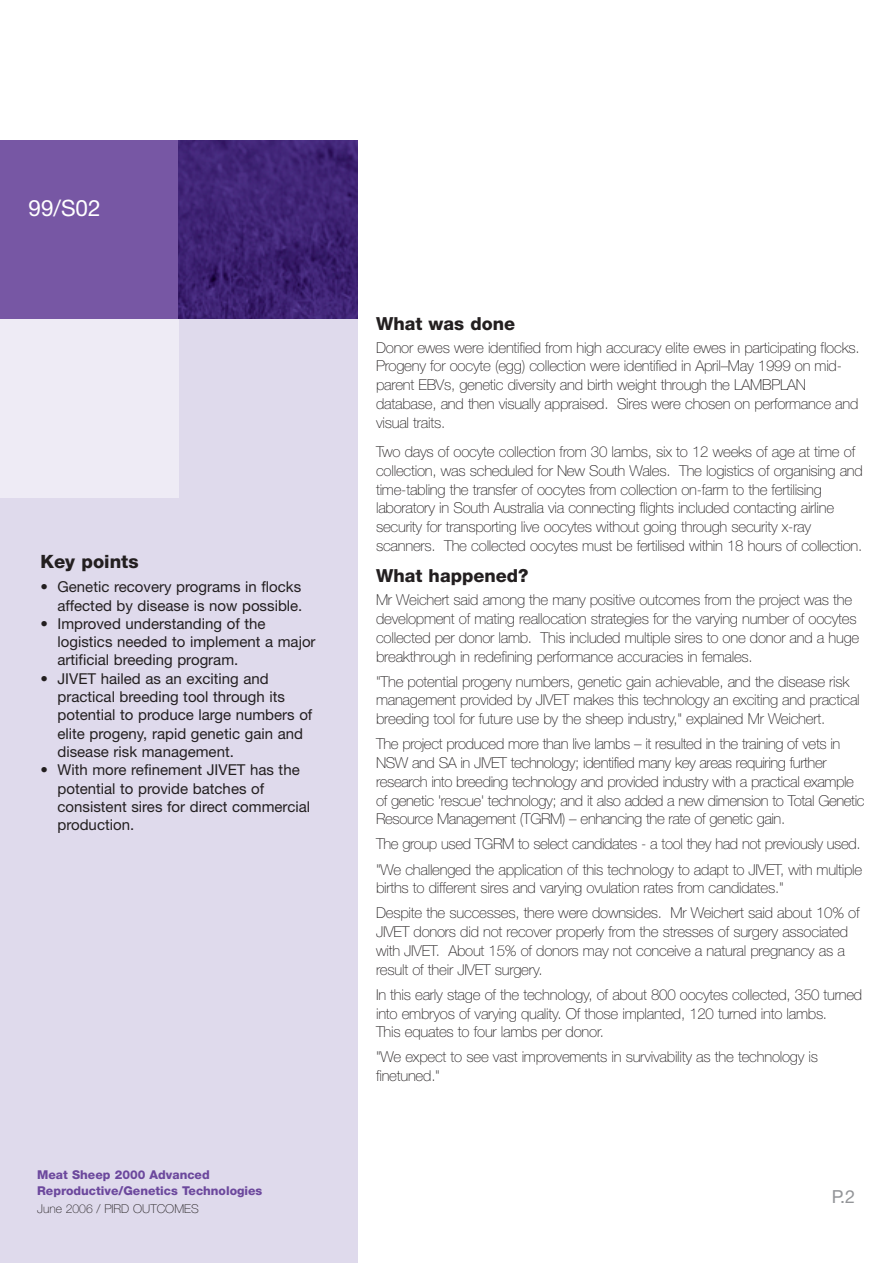
<style>
.page{position:relative;width:893px;height:1263px;background:#fff}
.page>*{position:absolute;margin:0;border:0;box-sizing:border-box;transform-origin:0 0}
.t1{font:22.5px "Helvetica Neue";color:#fff}
.t2{font:800 18.3px "Helvetica Neue";color:#231f20}
.t3{font:800 18px "Helvetica Neue";color:#231f20}
.t4{font:18px "Helvetica Neue";color:#939598}
.t5{font:100 15px/18.8px "Helvetica Neue";letter-spacing:-.015em;color:#231f20}
.t6{font:15px/18.3px "Helvetica Neue";color:#231f20}
.t7{font:800 12.15px/15.6px "Helvetica Neue";color:#6c489d}
.t8{font:100 12.15px "Helvetica Neue";color:#231f20}
</style>
<div class="page">
<div style="left:0;top:315px;width:357px;height:948px;background:#dfdaec"></div>
<div style="left:0;top:319px;width:179px;height:178px;background:#eeebf5"></div>
<div style="left:0;top:140px;width:179px;height:179px;background:#7757a4"></div>
<img style="left:179px;top:140px;width:178px;height:179px">
<h1 class="t1" style="left:29px;top:200px;width:74px">99/S02</h1>
<p class="t2" style="left:40px;top:554px;width:100px">Key points</p>
<p class="t6" style="left:40px;top:579px;width:263px;text-align:right">• Genetic recovery programs in flocks affected by disease is now possible.</p>
<p class="t6" style="left:57px;top:616px;width:260px;text-indent:-17px">• Improved understanding of the logistics needed to implement a major artificial breeding program.</p>
<p class="t6" style="left:57px;top:671px;width:256px;text-indent:-17px">• JIVET hailed as an exciting and practical breeding tool through its potential to produce large numbers of elite progeny, rapid genetic gain and disease risk management.</p>
<p class="t6" style="left:57px;top:762px;width:254px;text-indent:-17px">• With more refinement JIVET has the potential to provide batches of consistent sires for direct commercial production.</p>
<p class="t7" style="left:37px;top:1168px;width:227px">Meat Sheep 2000 Advanced<br>Reproductive/Genetics Technologies</p>
<p class="t8" style="left:37px;top:1204px;width:163px">June 2006 / PIRD OUTCOMES</p>
<p class="t3" style="left:376px;top:317px;width:141px">What was done</p>
<p class="t5" style="left:376px;top:339px;width:485px">Donor ewes were identified from high accuracy elite ewes in participating flocks.<br>Progeny for oocyte (egg) collection were identified in April–May 1999 on mid&shy;parent EBVs, genetic diversity and birth weight through the LAMBPLAN database, and then visually appraised. Sires were chosen on performance and visual traits.</p>
<p class="t5" style="left:376px;top:444px;width:488px">Two days of oocyte collection from 30 lambs, six to 12 weeks of age at time of collection, was scheduled for New South Wales. The logistics of organising and time-tabling the transfer of oocytes from collection on-farm to the fertilising laboratory in South Australia via connecting flights included contacting airline security for transporting live oocytes without going through security x-ray scanners. The collected oocytes must be fertilised within 18 hours of collection.</p>
<p class="t3" style="left:376px;top:569px;width:154px">What happened?</p>
<p class="t5" style="left:376px;top:592px;width:485px">Mr Weichert said among the many positive outcomes from the project was the development of mating reallocation strategies for the varying number of oocytes collected per donor lamb. This included multiple sires to one donor and a huge breakthrough in redefining performance accuracies in females.</p>
<p class="t5" style="left:376px;top:673px;width:485px">"The potential progeny numbers, genetic gain achievable, and the disease risk management provided by JIVET makes this technology an exciting and practical breeding tool for future use by the sheep industry," explained Mr Weichert.</p>
<p class="t5" style="left:376px;top:736px;width:490px">The project produced more than live lambs – it resulted in the training of vets in NSW and SA in JIVET technology; identified many key areas requiring further research into breeding technology and provided industry with a practical example of genetic 'rescue' technology; and it also added a new dimension to Total Genetic Resource Management (TGRM) – enhancing the rate of genetic gain.</p>
<p class="t5" style="left:376px;top:833px;width:488px;line-height:25.2px">The group used TGRM to select candidates - a tool they had not previously used. "We challenged the application of this technology to adapt to JIVET, with multiple</p>
<p class="t5" style="left:376px;top:877px;width:485px;line-height:25.2px">births to different sires and varying ovulation rates from candidates."<br>Despite the successes, there were downsides. Mr Weichert said about 10% of</p>
<p class="t5" style="left:376px;top:924px;width:473px">JIVET donors did not recover properly from the stresses of surgery associated with JIVET. About 15% of donors may not conceive a natural pregnancy as a result of their JIVET surgery.</p>
<p class="t5" style="left:376px;top:986px;width:487px">In this early stage of the technology, of about 800 oocytes collected, 350 turned into embryos of varying quality. Of those implanted, 120 turned into lambs.<br>This equates to four lambs per donor.</p>
<p class="t5" style="left:376px;top:1049px;width:443px">"We expect to see vast improvements in survivability as the technology is finetuned."</p>
<p class="t4" style="left:831px;top:1190px;width:25px">P.2</p>
</div>
